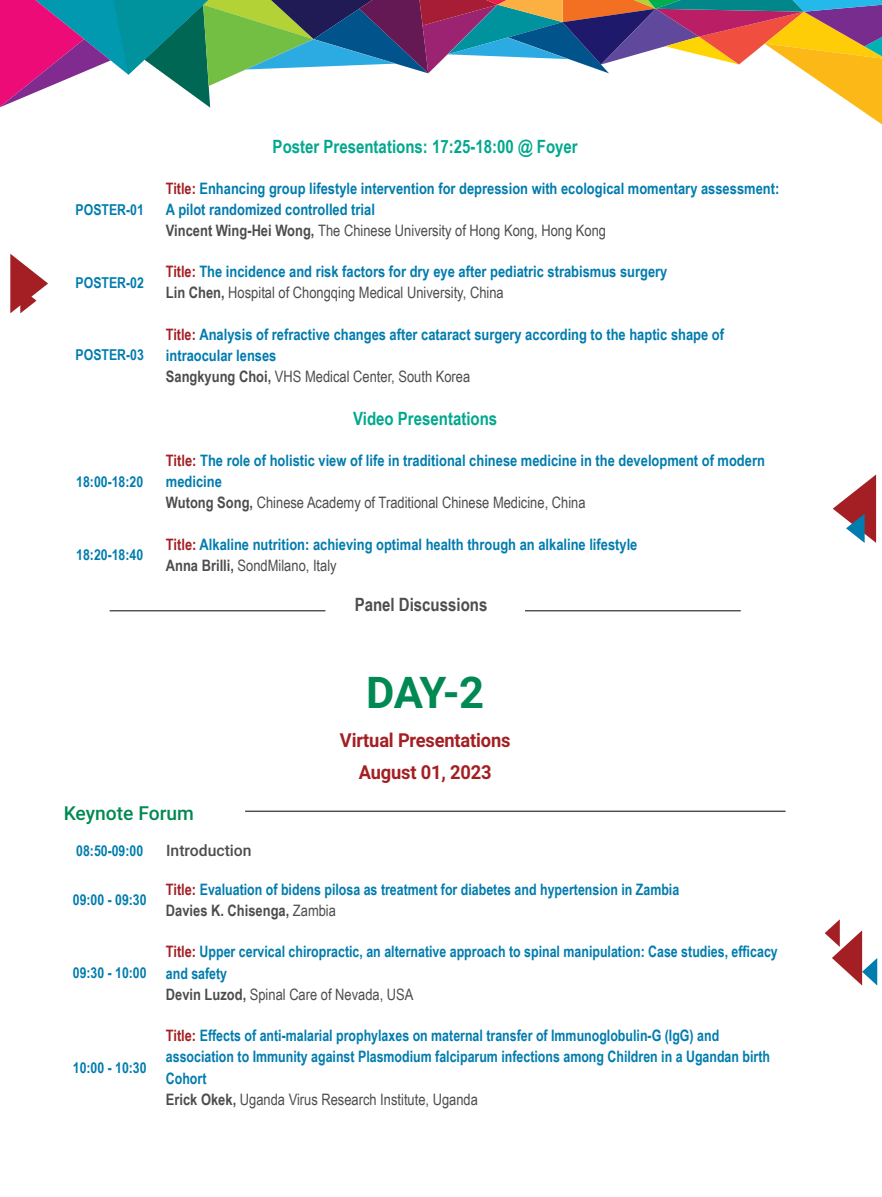
<style>
.page{position:relative;width:882px;height:1197px;background:#fff}
.page>*{position:absolute;margin:0;border:0;box-sizing:border-box;transform-origin:0 0}
.t1{font:700 43.75px "Roboto";color:#008952}
.t2{font:700 19.25px/32px "Roboto";letter-spacing:-.01em;color:#a41f23;text-align:center;scale:.95 1}
.t3{font:500 19.25px "Roboto";color:#008952}
.t4{font:700 18.38px "Arial Narrow";color:#00a88e}
.t5{font:700 18.38px "Arial Narrow";color:#4d4d4f}
.t6{font:700 15.75px/21.2px "Arial Narrow";color:#007cae}
.t7{font:700 15.75px/21.2px "Arial Narrow";color:#007cae;scale:.96 1}
.t8{font:500 15.75px "Roboto";color:#4d4d4f}
.t9{font:700 15.05px "Arial Narrow";color:#007cae}
.s1{color:#a41f23}
.s2{color:#4d4d4f}
.s3{font-weight:400;color:#4d4d4f}
</style>
<div class="page">
<svg style="left:0;top:0;width:882px;height:125px"></svg>
<svg style="left:833px;top:474px;width:43px;height:69px"></svg>
<svg style="left:825px;top:919px;width:52px;height:67px"></svg>
<svg style="left:10px;top:254px;width:38px;height:59px"></svg>
<hr style="left:110px;top:610px;width:215px;height:1px;background:#4d4d4f">
<hr style="left:525px;top:610px;width:216px;height:1px;background:#4d4d4f">
<hr style="left:245px;top:811px;width:541px;height:1px;background:#4d4d4f">
<p class="t9" style="left:76px;top:198px;width:70px">POSTER-01</p>
<p class="t4" style="left:273px;top:132px;width:307px">Poster Presentations: 17:25-18:00 @ Foyer</p>
<p class="t6" style="left:166px;top:177px;width:615px"><span class="s1">Title:</span> Enhancing group lifestyle intervention for depression with ecological momentary assessment:<br>A pilot randomized controlled trial<br><span class="s2">Vincent Wing-Hei Wong,</span> <span class="s3">The Chinese University of Hong Kong, Hong Kong</span></p>
<p class="t9" style="left:76px;top:271px;width:70px">POSTER-02</p>
<p class="t6" style="left:166px;top:260px;width:503px"><span class="s1">Title:</span> The incidence and risk factors for dry eye after pediatric strabismus surgery<br><span class="s2">Lin Chen,</span> <span class="s3">Hospital of Chongqing Medical University, China</span></p>
<p class="t9" style="left:76px;top:344px;width:70px">POSTER-03</p>
<p class="t9" style="left:76px;top:470px;width:68px">18:00-18:20</p>
<p class="t6" style="left:166px;top:323px;width:560px"><span class="s1">Title:</span> Analysis of refractive changes after cataract surgery according to the haptic shape of intraocular lenses<br><span class="s2">Sangkyung Choi,</span> <span class="s3">VHS Medical Center, South Korea</span></p>
<p class="t4" style="left:353px;top:405px;width:146px">Video Presentations</p>
<p class="t6" style="left:166px;top:449px;width:601px"><span class="s1">Title:</span> The role of holistic view of life in traditional chinese medicine in the development of modern medicine<br><span class="s2">Wutong Song,</span> <span class="s3">Chinese Academy of Traditional Chinese Medicine, China</span></p>
<p class="t9" style="left:76px;top:543px;width:68px">18:20-18:40</p>
<p class="t6" style="left:166px;top:533px;width:473px"><span class="s1">Title:</span> Alkaline nutrition: achieving optimal health through an alkaline lifestyle<br><span class="s2">Anna Brilli,</span> <span class="s3">SondMilano, Italy</span></p>
<p class="t5" style="left:355px;top:591px;width:134px">Panel Discussions</p>
<h1 class="t1" style="left:366px;top:661px;width:120px">DAY-2</h1>
<p class="t2" style="left:340px;top:723px;width:181px">Virtual Presentations<br>August 01, 2023</p>
<p class="t3" style="left:64px;top:799px;width:132px">Keynote Forum</p>
<p class="t9" style="left:76px;top:839px;width:68px">08:50-09:00</p>
<p class="t8" style="left:166px;top:840px;width:87px">Introduction</p>
<p class="t9" style="left:73px;top:889px;width:75px">09:00 - 09:30</p>
<p class="t7" style="left:166px;top:878px;width:536px"><span class="s1">Title:</span> Evaluation of bidens pilosa as treatment for diabetes and hypertension in Zambia<br><span class="s2">Davies K. Chisenga,</span> <span class="s3">Zambia</span></p>
<p class="t9" style="left:73px;top:962px;width:75px">09:30 - 10:00</p>
<p class="t9" style="left:73px;top:1056px;width:75px">10:00 - 10:30</p>
<p class="t7" style="left:166px;top:941px;width:639px"><span class="s1">Title:</span> Upper cervical chiropractic, an alternative approach to spinal manipulation: Case studies, efficacy and safety<br><span class="s2">Devin Luzod,</span> <span class="s3">Spinal Care of Nevada, USA</span></p>
<p class="t7" style="left:166px;top:1024px;width:631px"><span class="s1">Title:</span> Effects of anti-malarial prophylaxes on maternal transfer of Immunoglobulin-G (IgG) and association to Immunity against Plasmodium falciparum infections among Children in a Ugandan birth Cohort<br><span class="s2">Erick Okek,</span> <span class="s3">Uganda Virus Research Institute, Uganda</span></p>
</div>
